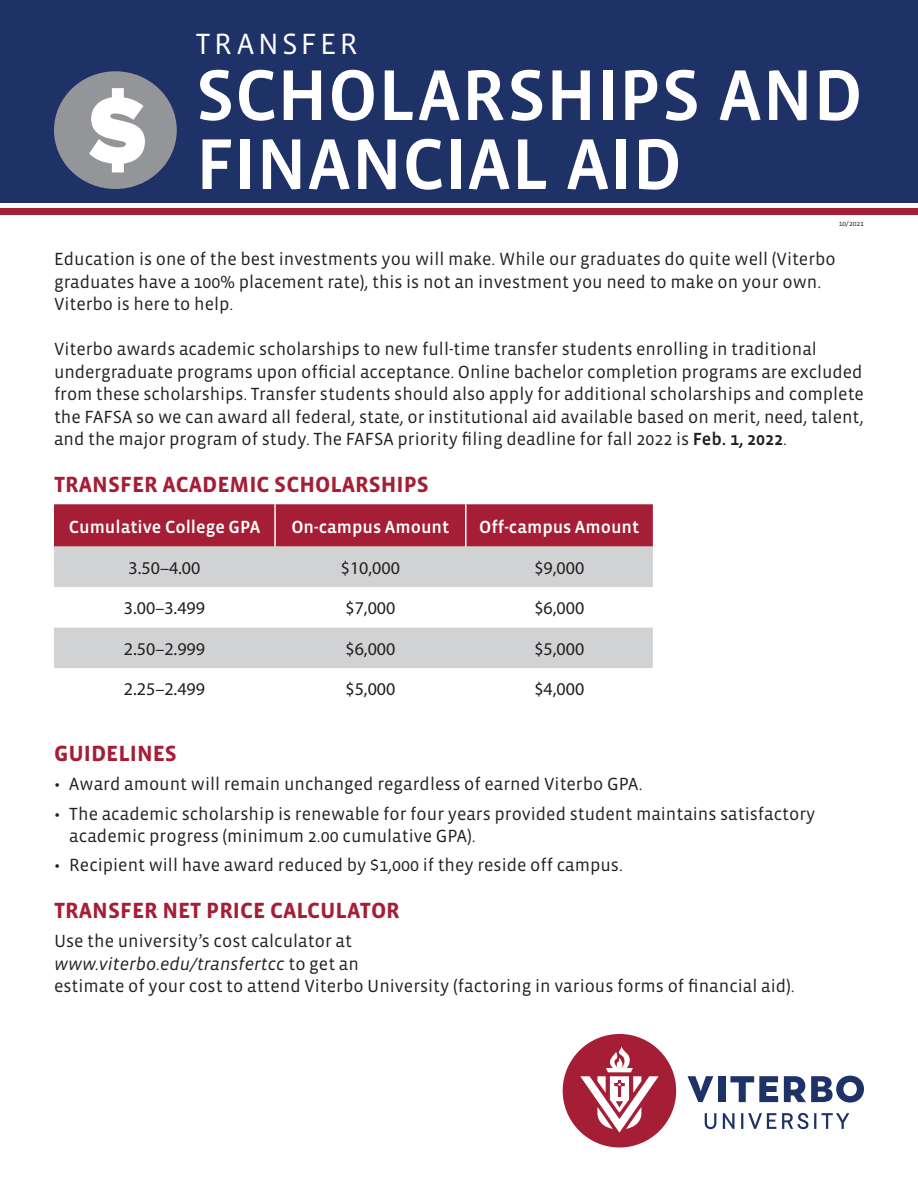
<style>
.page{position:relative;width:918px;height:1188px;background:#fff}
.page>*{position:absolute;margin:0;border:0;box-sizing:border-box;transform-origin:0 0}
.t1{font:500 73.5px "Vista Sans OTCE";color:#fff}
.t2{font:30px "Vista Sans OTCE";letter-spacing:.115em;color:#fff}
.Headings{font:700 22.5px "Vista Sans OTCE";color:#a61e35}
.Body_Copy{font:18px/22.5px "Vista Sans OTCE";color:#231f20}
.t3{font:18px "Myriad Pro";color:#231f20}
.Body_Copy-2{font:500 18px "Vista Sans OTCE";color:#fff}
.t4{font:7.5px "Vista Sans OTCE";color:#231f20}
.s1{font-weight:500}
.s2{font-style:italic}
</style>
<div class="page">
<div style="left:0;top:0;width:918px;height:202px;background:#1f3267"></div>
<div style="left:54px;top:71px;width:123px;height:118px;background:#939598;border-radius:50%"></div>
<svg style="left:89px;top:88px;width:56px;height:84px"></svg>
<div style="left:54px;top:504px;width:599px;height:43px;background:#a61e35"></div>
<svg style="left:54px;top:547px;width:599px;height:121px;fill:#d1d2d4"></svg>
<hr style="left:274px;top:504px;width:2px;height:43px;background:#fff">
<hr style="left:465px;top:504px;width:2px;height:43px;background:#fff">
<div style="left:0;top:208px;width:918px;height:6px;background:#a61e35"></div>
<svg style="left:562px;top:1034px;width:114px;height:114px"></svg>
<svg style="left:688px;top:1076px;width:25px;height:26px"></svg>
<div style="left:718px;top:1076px;width:7px;height:26px;background:#1f3267"></div>
<svg style="left:730px;top:1076px;width:48px;height:26px"></svg>
<svg style="left:784px;top:1076px;width:80px;height:27px"></svg>
<svg style="left:705px;top:1113px;width:11px;height:16px"></svg>
<svg style="left:723px;top:1113px;width:12px;height:16px"></svg>
<svg style="left:741px;top:1113px;width:35px;height:16px"></svg>
<svg style="left:782px;top:1113px;width:26px;height:16px"></svg>
<svg style="left:814px;top:1113px;width:35px;height:16px"></svg>
<p class="t2" style="left:196px;top:27px;width:163px">TRANSFER</p>
<p class="t1" style="left:196px;top:53px;width:669px">SCHOLARSHIPS AND</p>
<p class="t1" style="left:196px;top:122px;width:488px">FINANCIAL AID</p>
<p class="t4" style="left:839px;top:220px;width:27px">10/2021</p>
<p class="Body_Copy" style="left:54px;top:248px;width:783px">Education is one of the best investments you will make. While our graduates do quite well (Viterbo graduates have a 100% placement rate), this is not an investment you need to make on your own.<br>Viterbo is here to help.</p>
<p class="Body_Copy" style="left:54px;top:338px;width:811px">Viterbo awards academic scholarships to new full-time transfer students enrolling in traditional undergraduate programs upon official acceptance. Online bachelor completion programs are excluded from these scholarships. Transfer students should also apply for additional scholarships and complete the FAFSA so we can award all federal, state, or institutional aid available based on merit, need, talent, and the major program of study. The FAFSA priority filing deadline for fall 2022 is <span class="s1">Feb. 1, 2022</span>.</p>
<p class="Headings" style="left:54px;top:471px;width:377px">TRANSFER ACADEMIC SCHOLARSHIPS</p>
<p class="Body_Copy-2" style="left:69px;top:517px;width:193px">Cumulative College GPA</p>
<p class="Body_Copy-2" style="left:291px;top:517px;width:159px">On-campus Amount</p>
<p class="Body_Copy-2" style="left:479px;top:517px;width:162px">Off-campus Amount</p>
<p class="t3" style="left:129px;top:556px;width:73px">3.50–4.00</p>
<p class="t3" style="left:341px;top:556px;width:61px">$10,000</p>
<p class="t3" style="left:534px;top:556px;width:51px">$9,000</p>
<p class="t3" style="left:124px;top:597px;width:83px">3.00–3.499</p>
<p class="t3" style="left:345px;top:597px;width:51px">$7,000</p>
<p class="t3" style="left:534px;top:597px;width:51px">$6,000</p>
<p class="t3" style="left:124px;top:637px;width:83px">2.50–2.999</p>
<p class="t3" style="left:345px;top:637px;width:51px">$6,000</p>
<p class="t3" style="left:534px;top:637px;width:51px">$5,000</p>
<p class="t3" style="left:124px;top:678px;width:83px">2.25–2.499</p>
<p class="t3" style="left:345px;top:678px;width:51px">$5,000</p>
<p class="t3" style="left:534px;top:678px;width:51px">$4,000</p>
<p class="Headings" style="left:54px;top:741px;width:125px">GUIDELINES</p>
<p class="Body_Copy" style="left:54px;top:773px;width:590px">• Award amount will remain unchanged regardless of earned Viterbo GPA.</p>
<p class="Body_Copy" style="left:69px;top:802px;width:748px;text-indent:-15px">• The academic scholarship is renewable for four years provided student maintains satisfactory academic progress (minimum 2.00 cumulative GPA).</p>
<p class="Body_Copy" style="left:54px;top:854px;width:570px">• Recipient will have award reduced by $1,000 if they reside off campus.</p>
<p class="Headings" style="left:54px;top:897px;width:347px">TRANSFER NET PRICE CALCULATOR</p>
<p class="Body_Copy" style="left:54px;top:930px;width:742px">Use the university’s cost calculator at<br><span class="s2">www.viterbo.edu/transfertcc</span> to get an<br>estimate of your cost to attend Viterbo University (factoring in various forms of financial aid).</p>
</div>
